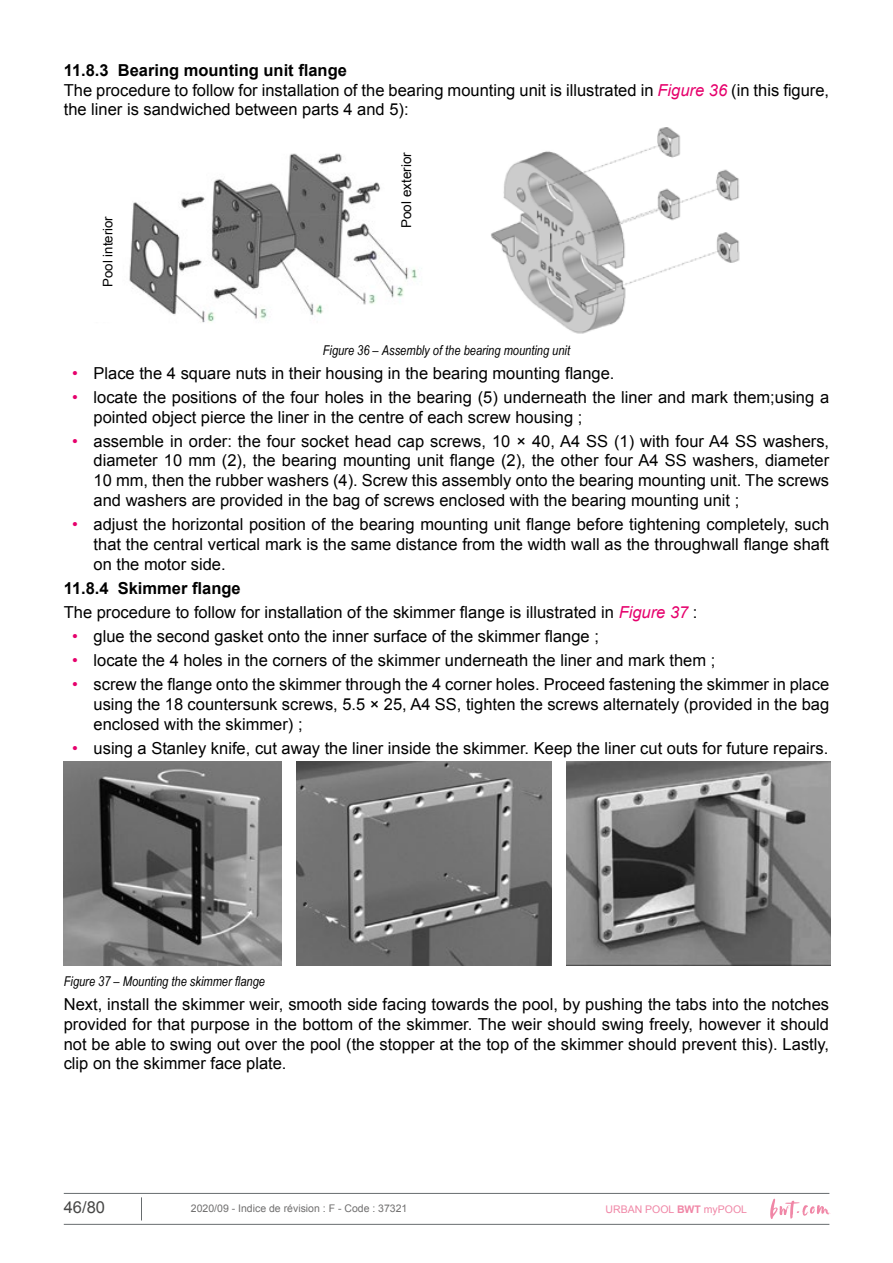
<style>
.page{position:relative;width:893px;height:1263px;background:#fff}
.page>*{position:absolute;margin:0;border:0;box-sizing:border-box;transform-origin:0 0}
.t1{font:16.5px/19.8px "Arial";color:#000;text-align:justify}
.t2{font:16.5px "Arial";color:#474746}
.t3{font:italic 13.5px "Arial Narrow";color:#000}
.t4{font:13.5px "Arial";color:#000}
.t5{font:13.2px "Arial";color:#000}
.t6{font:10.5px "Arial";color:#706f6f}
.t7{font:10.5px "Arial";color:#f086a6}
.s1{font-weight:700}
.s2{font-style:italic;color:#e6006c}
.s3{color:#e6006c}
</style>
<div class="page">
<hr style="left:64px;top:1224px;width:765px;height:1px;background:#676c6e">
<hr style="left:64px;top:1193px;width:765px;height:1px;background:#676c6e">
<svg style="left:141px;top:1197px;width:1px;height:23px"></svg>
<svg style="left:770px;top:1199px;width:59px;height:20px"></svg>
<img style="left:129px;top:153px;width:293px;height:170px">
<div style="left:394px;top:123px;width:25px;height:135px;background:#fff"></div>
<img style="left:491px;top:128px;width:249px;height:206px">
<img style="left:64px;top:761px;width:217px;height:204px">
<img style="left:296px;top:761px;width:256px;height:204px">
<img style="left:567px;top:761px;width:263px;height:204px">
<p class="t1" style="left:64px;top:60px;width:767px;text-align:left"><span class="s1">11.8.3 Bearing mounting unit flange<br></span>The procedure to follow for installation of the bearing mounting unit is illustrated in <span class="s2">Figure 36</span> (in this figure, the liner is sandwiched between parts 4 and 5):</p>
<p class="t5" style="left:99px;top:287px;width:72px;rotate:-90deg">Pool interior</p>
<p class="t4" style="left:398px;top:228px;width:77px;rotate:-90deg">Pool exterior</p>
<p class="t3" style="left:323px;top:340px;width:249px">Figure 36 – Assembly of the bearing mounting unit</p>
<p class="t1" style="left:72px;top:363px;width:544px"><span class="s3">•</span> Place the 4 square nuts in their housing in the bearing mounting flange.</p>
<p class="t1" style="left:94px;top:387px;width:737px;text-indent:-21px"><span class="s3">•</span> locate the positions of the four holes in the bearing (5) underneath the liner and mark them;using a pointed object pierce the liner in the centre of each screw housing ;</p>
<p class="t1" style="left:94px;top:431px;width:737px;text-indent:-21px"><span class="s3">•</span> assemble in order: the four socket head cap screws, 10 × 40, A4 SS (1) with four A4 SS washers, diameter 10 mm (2), the bearing mounting unit flange (2), the other four A4 SS washers, diameter 10 mm, then the rubber washers (4). Screw this assembly onto the bearing mounting unit. The screws and washers are provided in the bag of screws enclosed with the bearing mounting unit ;</p>
<p class="t1" style="left:94px;top:514px;width:737px;text-indent:-21px"><span class="s3">•</span> adjust the horizontal position of the bearing mounting unit flange before tightening completely, such that the central vertical mark is the same distance from the width wall as the throughwall flange shaft on the motor side.</p>
<p class="t1" style="left:64px;top:576px;width:635px;line-height:24px"><span class="s1">11.8.4 Skimmer flange<br></span>The procedure to follow for installation of the skimmer flange is illustrated in <span class="s2">Figure 37</span> :</p>
<p class="t1" style="left:72px;top:626px;width:528px"><span class="s3">•</span> glue the second gasket onto the inner surface of the skimmer flange ;</p>
<p class="t1" style="left:72px;top:650px;width:645px"><span class="s3">•</span> locate the 4 holes in the corners of the skimmer underneath the liner and mark them ;</p>
<p class="t1" style="left:94px;top:674px;width:737px;text-indent:-21px"><span class="s3">•</span> screw the flange onto the skimmer through the 4 corner holes. Proceed fastening the skimmer in place using the 18 countersunk screws, 5.5 × 25, A4 SS, tighten the screws alternately (provided in the bag enclosed with the skimmer) ;</p>
<p class="t1" style="left:72px;top:738px;width:757px"><span class="s3">•</span> using a Stanley knife, cut away the liner inside the skimmer. Keep the liner cut outs for future repairs.</p>
<p class="t3" style="left:64px;top:972px;width:203px">Figure 37 – Mounting the skimmer flange</p>
<p class="t1" style="left:64px;top:994px;width:767px">Next, install the skimmer weir, smooth side facing towards the pool, by pushing the tabs into the notches provided for that purpose in the bottom of the skimmer. The weir should swing freely, however it should not be able to swing out over the pool (the stopper at the top of the skimmer should prevent this). Lastly, clip on the skimmer face plate.</p>
<p class="t2" style="left:64px;top:1197px;width:43px">46/80</p>
<p class="t6" style="left:191px;top:1201px;width:218px">2020/09 - Indice de révision : F - Code : 37321</p>
<p class="t7" style="left:606px;top:1202px;width:143px">URBAN POOL <span class="s1">BWT</span> myPOOL</p>
</div>
